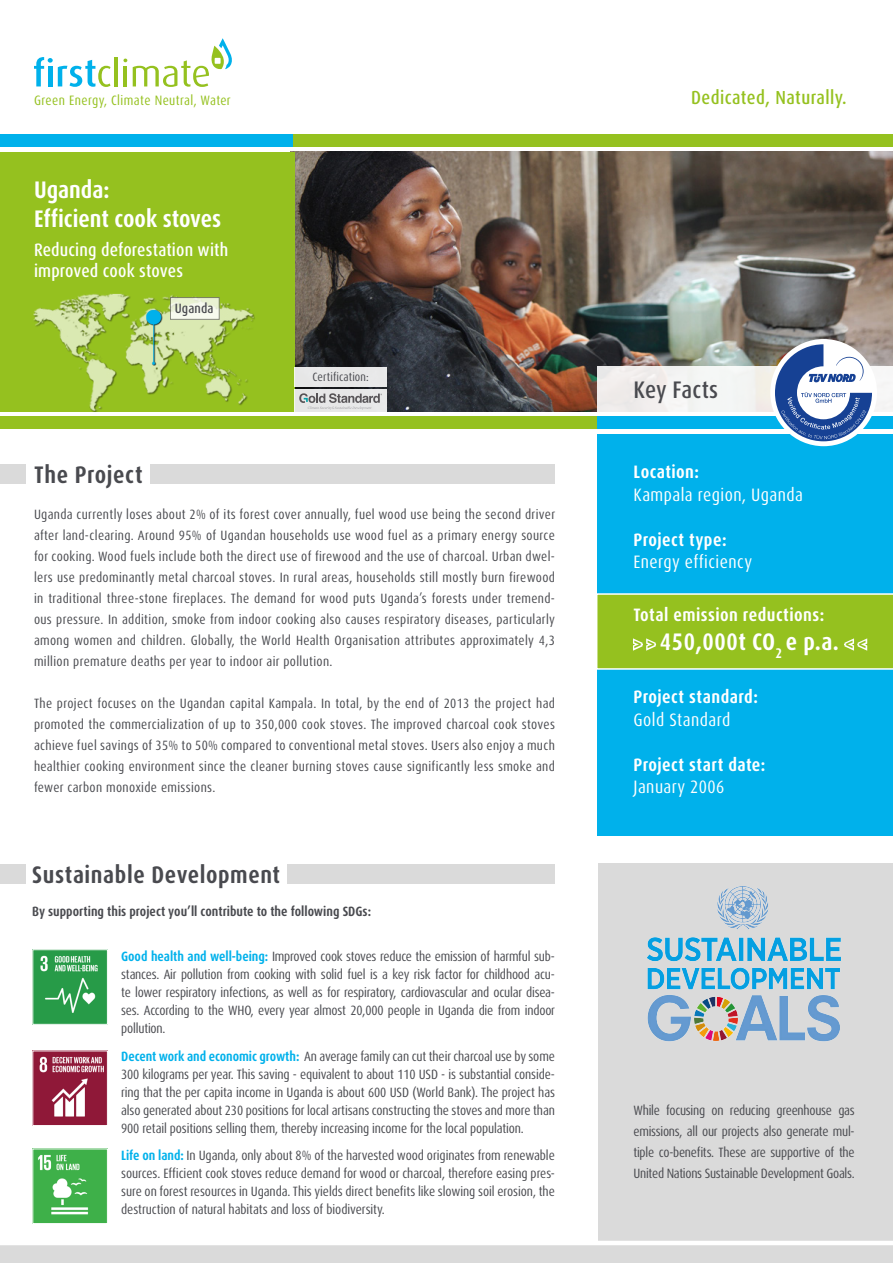
<style>
.page{position:relative;width:893px;height:1263px;background:#fff}
.page>*{position:absolute;margin:0;border:0;box-sizing:border-box;transform-origin:0 0}
.t1{font:700 condensed 24px "Dax Pro";letter-spacing:.025em;color:#494a4f}
.t2{font:700 condensed 24px/28.8px "Dax Pro";color:#fff}
.t3{font:700 condensed 24px "Dax Pro";letter-spacing:.025em;color:#fff}
.t4{font:500 condensed 24px "Dax Pro";letter-spacing:.005em;color:#494a4f}
.t5{font:500 condensed 18.9px "Dax Pro";letter-spacing:.025em;color:#95c11f}
.t6{font:700 condensed 18px "Dax Pro";letter-spacing:.025em;color:#fff}
.t7{font:condensed 18px "Dax Pro";letter-spacing:.025em;color:#fff}
.t8{font:500 condensed 18px/21.6px "Dax Pro";letter-spacing:.01em;color:#fff}
.t9{font:condensed 13.65px "Dax Pro";letter-spacing:.03em;color:#95c11f}
.t10{font:condensed 13.5px/21px "Dax Pro";letter-spacing:-.01em;color:#494a4f;text-align:justify}
.t11{font:700 condensed 13.5px "Dax Pro";color:#494a4f}
.t12{font:500 condensed 13.5px "Dax Pro";letter-spacing:.01em;color:#494a4f}
.t13{font:condensed 12px "Dax Pro";letter-spacing:.01em;color:#494a4f}
.s1{font-weight:700;color:#00b1eb}
.s2{font-size:18px;color:#95c11f}
</style>
<div class="page">
<hr style="left:115px;top:57px;width:3px;height:29px;background:#95c11f">
<hr style="left:124px;top:66px;width:3px;height:20px;background:#95c11f">
<svg style="left:34px;top:57px;width:76px;height:30px"></svg>
<svg style="left:123px;top:59px;width:4px;height:3px"></svg>
<svg style="left:133px;top:38px;width:99px;height:49px"></svg>
<div style="left:0;top:416px;width:625px;height:13px;background:#95c11f"></div>
<img style="left:294px;top:152px;width:599px;height:259px">
<div style="left:287px;top:864px;width:268px;height:19px;background:#dadada"></div>
<div style="left:1px;top:864px;width:25px;height:19px;background:#dadada"></div>
<div style="left:0;top:464px;width:26px;height:19px;background:#dadada"></div>
<div style="left:0;top:152px;width:294px;height:259px;background:#95c11f"></div>
<div style="left:0;top:135px;width:294px;height:12px;background:#00b1eb"></div>
<div style="left:294px;top:135px;width:599px;height:12px;background:#95c11f"></div>
<div style="left:597px;top:434px;width:296px;height:402px;background:#00b1eb"></div>
<svg style="left:597px;top:593px;width:296px;height:77px;background:#99c42c"></svg>
<div style="left:599px;top:863px;width:294px;height:400px;background:#dadada"></div>
<img style="left:20px;top:293px;width:244px;height:119px">
<img style="left:34px;top:1150px;width:72px;height:72px">
<div style="left:32px;top:1148px;width:76px;height:76px;border:1px solid #fff"></div>
<img style="left:34px;top:1052px;width:72px;height:72px">
<div style="left:32px;top:1050px;width:76px;height:76px;border:1px solid #fff"></div>
<svg style="left:34px;top:951px;width:72px;height:72px;background:#40a65d"></svg>
<div style="left:32px;top:949px;width:76px;height:76px;border:1px solid #fff"></div>
<div style="left:597px;top:366px;width:296px;height:46px;background:#f3f3f1"></div>
<img style="left:647px;top:886px;width:194px;height:156px">
<div style="left:598px;top:416px;width:295px;height:13px;background:#00b1eb"></div>
<div style="left:151px;top:464px;width:404px;height:19px;background:#dadada"></div>
<svg style="left:774px;top:343px;width:99px;height:100px"></svg>
<div style="left:770px;top:339px;width:107px;height:107px;border:3px solid #fff;border-radius:50%"></div>
<svg style="left:0;top:1241px;width:893px;height:22px"></svg>
<div style="left:294px;top:367px;width:93px;height:20px;background:#e7e7e8"></div>
<div style="left:294px;top:389px;width:93px;height:22px;background:#e7e7e7"></div>
<svg style="left:299px;top:393px;width:83px;height:17px"></svg>
<img style="left:139px;top:305px;width:31px;height:65px">
<svg style="left:170px;top:297px;width:49px;height:22px"></svg>
<p class="t9" style="left:34px;top:91px;width:198px">Green Energy, Climate Neutral, Water</p>
<p class="t5" style="left:691px;top:85px;width:157px">Dedicated, Naturally.</p>
<p class="t2" style="left:34px;top:176px;width:189px">Uganda:<br>Efficient cook stoves</p>
<p class="t8" style="left:34px;top:239px;width:196px">Reducing deforestation with improved cook stoves</p>
<p class="t12" style="left:175px;top:300px;width:40px">Uganda</p>
<p class="t13" style="left:313px;top:369px;width:58px">Certification:</p>
<p class="t1" style="left:34px;top:459px;width:110px">The Project</p>
<p class="t10" style="left:34px;top:504px;width:523px">Uganda currently loses about 2% of its forest cover annually, fuel wood use being the second driver after land-clearing. Around 95% of Ugandan households use wood fuel as a primary energy source for cooking. Wood fuels include both the direct use of firewood and the use of charcoal. Urban dwel&shy;lers use predominantly metal charcoal stoves. In rural areas, households still mostly burn firewood in traditional three-stone fireplaces. The demand for wood puts Uganda’s forests under tremend&shy;ous pressure. In addition, smoke from indoor cooking also causes respiratory diseases, particularly among women and children. Globally, the World Health Organisation attributes approximately 4,3 million premature deaths per year to indoor air pollution.</p>
<p class="t10" style="left:34px;top:693px;width:522px">The project focuses on the Ugandan capital Kampala. In total, by the end of 2013 the project had promoted the commercialization of up to 350,000 cook stoves. The improved charcoal cook stoves achieve fuel savings of 35% to 50% compared to conventional metal stoves. Users also enjoy a much healthier cooking environment since the cleaner burning stoves cause significantly less smoke and fewer carbon monoxide emissions.</p>
<p class="t1" style="left:32px;top:859px;width:249px">Sustainable Development</p>
<p class="t11" style="left:32px;top:903px;width:340px">By supporting this project you’ll contribute to the following SDGs:</p>
<p class="t10" style="left:121px;top:947px;width:435px;line-height:18px"><span class="s1">Good health and well-being:</span> Improved cook stoves reduce the emission of harmful sub&shy;stances. Air pollution from cooking with solid fuel is a key risk factor for childhood acu&shy;te lower respiratory infections, as well as for respiratory, cardiovascular and ocular disea&shy;ses. According to the WHO, every year almost 20,000 people in Uganda die from indoor pollution.</p>
<p class="t10" style="left:121px;top:1047px;width:435px;line-height:18px"><span class="s1">Decent work and economic growth:</span> An average family can cut their charcoal use by some 300 kilograms per year. This saving - equivalent to about 110 USD - is substantial conside&shy;ring that the per capita income in Uganda is about 600 USD (World Bank). The project has also generated about 230 positions for local artisans constructing the stoves and more than 900 retail positions selling them, thereby increasing income for the local population.</p>
<p class="t10" style="left:121px;top:1146px;width:435px;line-height:18px"><span class="s1">Life on land:</span> In Uganda, only about 8% of the harvested wood originates from renewable sources. Efficient cook stoves reduce demand for wood or charcoal, therefore easing pres&shy;sure on forest resources in Uganda. This yields direct benefits like slowing soil erosion, the destruction of natural habitats and loss of biodiversity.</p>
<p class="t4" style="left:633px;top:374px;width:86px">Key Facts</p>
<p class="t6" style="left:633px;top:460px;width:67px">Location:</p>
<p class="t7" style="left:633px;top:483px;width:171px">Kampala region, Uganda</p>
<p class="t6" style="left:633px;top:528px;width:95px">Project type:</p>
<p class="t7" style="left:633px;top:550px;width:120px">Energy efficiency</p>
<p class="t6" style="left:633px;top:603px;width:192px">Total emission reductions:</p>
<p class="t3" style="left:633px;top:626px;width:235px"><span class="s2">&gt; &gt;</span> 450,000t CO<sub>2</sub> e p.a. <span class="s2">&lt; &lt;</span></p>
<p class="t6" style="left:633px;top:685px;width:126px">Project standard:</p>
<p class="t7" style="left:633px;top:708px;width:98px">Gold Standard</p>
<p class="t6" style="left:633px;top:753px;width:134px">Project start date:</p>
<p class="t7" style="left:633px;top:775px;width:92px">January 2006</p>
<p class="t10" style="left:633px;top:1100px;width:223px">While focusing on reducing greenhouse gas emissions, all our projects also generate mul&shy;tiple co-benefits. These are supportive of the United Nations Sustainable Development Goals.</p>
</div>
